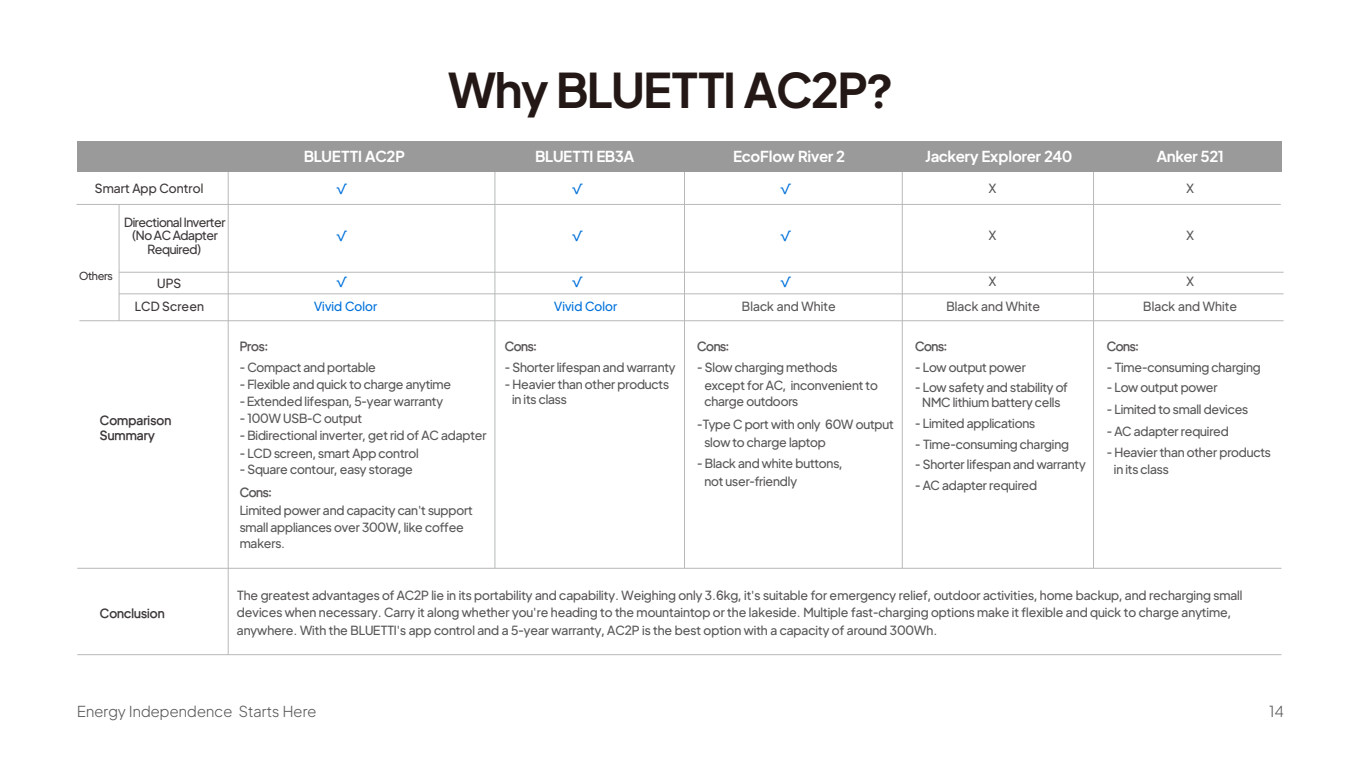
<style>
.page{position:relative;width:1361px;height:766px;background:#fff}
.page>*{position:absolute;margin:0;border:0;box-sizing:border-box;transform-origin:0 0}
.t1{font:700 47.5px "BLUETTI1.0";letter-spacing:-.01em;color:#231815}
.t2{font:700 15px "BLUETTI1.0";letter-spacing:.01em;color:#fff}
.t3{font:300 15px "BLUETTI1.0";letter-spacing:.015em;color:#595757}
.t4{font:500 12.5px/17.5px "BLUETTI2.0";letter-spacing:-.01em;color:#595757}
.t5{font:500 12.5px/13.2px "BLUETTI1.0";letter-spacing:-.03em;color:#3e3939;text-align:center}
.t6{font:500 12.5px "BLUETTI2.0";letter-spacing:.01em;color:#595757}
.t7{font:600 12.5px "BLUETTI2.0";letter-spacing:-.025em;color:#595757}
.t8{font:600 12.5px/15px "BLUETTI2.0";letter-spacing:.01em;color:#3e3939}
.t9{font:500 12.5px/22.5px "BLUETTI1.0";letter-spacing:.01em;color:#3e3939;text-align:center}
.t10{font:500 12.5px "BLUETTI2.0";letter-spacing:.01em;color:#0071db}
.t11{font:500 12.5px "BLUETTI1.0";color:#0071db}
.t12{font:500 11px "BLUETTI2.0";letter-spacing:-.025em;color:#3e3939}
</style>
<div class="page">
<div style="left:77px;top:141px;width:1204px;height:31px;background:#9b9a9a"></div>
<hr style="left:77px;top:654px;width:1204px;height:1px;background:#b7b8b8">
<hr style="left:77px;top:567px;width:1204px;height:1px;background:#b7b8b8">
<hr style="left:494px;top:172px;width:1px;height:396px;background:#b7b8b8">
<hr style="left:684px;top:172px;width:1px;height:396px;background:#b7b8b8">
<hr style="left:902px;top:172px;width:1px;height:396px;background:#b7b8b8">
<hr style="left:1093px;top:172px;width:1px;height:396px;background:#b7b8b8">
<hr style="left:228px;top:172px;width:1px;height:482px;background:#b7b8b8">
<hr style="left:119px;top:204px;width:1px;height:117px;background:#b7b8b8">
<hr style="left:77px;top:204px;width:1203px;height:1px;background:#b7b8b8">
<hr style="left:119px;top:272px;width:1164px;height:1px;background:#b7b8b8">
<hr style="left:119px;top:293px;width:1164px;height:1px;background:#b7b8b8">
<hr style="left:79px;top:320px;width:1204px;height:1px;background:#b7b8b8">
<h1 class="t1" style="left:449px;top:50px;width:445px">Why BLUETTI AC2P?</h1>
<p class="t9" style="left:95px;top:176px;width:110px">Smart App Control</p>
<p class="t5" style="left:124px;top:215px;width:103px">Directional Inverter (No AC Adapter<br>Required)</p>
<p class="t9" style="left:135px;top:272px;width:71px">UPS<br>LCD Screen</p>
<p class="t12" style="left:79px;top:266px;width:35px">Others</p>
<p class="t8" style="left:100px;top:412px;width:73px">Comparison<br>Summary</p>
<p class="t2" style="left:304px;top:144px;width:102px">BLUETTI AC2P</p>
<p class="t2" style="left:535px;top:144px;width:100px">BLUETTI EB3A</p>
<p class="t2" style="left:733px;top:144px;width:113px">EcoFlow River 2</p>
<p class="t2" style="left:925px;top:144px;width:148px">Jackery Explorer 240</p>
<p class="t2" style="left:1156px;top:144px;width:68px">Anker 521</p>
<p class="t10" style="left:336px;top:178px;width:13px">√</p>
<p class="t11" style="left:572px;top:178px;width:13px">√</p>
<p class="t10" style="left:780px;top:178px;width:13px">√</p>
<p class="t4" style="left:989px;top:179px;width:9px">X</p>
<p class="t4" style="left:1186px;top:179px;width:9px">X</p>
<p class="t10" style="left:336px;top:224px;width:13px">√</p>
<p class="t11" style="left:572px;top:224px;width:13px">√</p>
<p class="t10" style="left:780px;top:224px;width:13px">√</p>
<p class="t4" style="left:989px;top:225px;width:9px">X</p>
<p class="t10" style="left:336px;top:271px;width:13px">√</p>
<p class="t11" style="left:572px;top:271px;width:13px">√</p>
<p class="t10" style="left:780px;top:271px;width:13px">√</p>
<p class="t4" style="left:989px;top:272px;width:9px">X</p>
<p class="t4" style="left:1186px;top:272px;width:9px">X</p>
<p class="t4" style="left:1186px;top:225px;width:9px">X</p>
<p class="t10" style="left:314px;top:296px;width:64px">Vivid Color</p>
<p class="t10" style="left:554px;top:296px;width:64px">Vivid Color</p>
<p class="t6" style="left:742px;top:296px;width:95px">Black and White</p>
<p class="t6" style="left:946px;top:296px;width:95px">Black and White</p>
<p class="t6" style="left:1143px;top:296px;width:95px">Black and White</p>
<p class="t7" style="left:240px;top:335px;width:30px">Pros:</p>
<p class="t4" style="left:240px;top:357px;width:138px">- Compact and portable</p>
<p class="t4" style="left:240px;top:374px;width:213px">- Flexible and quick to charge anytime</p>
<p class="t4" style="left:240px;top:392px;width:205px">- Extended lifespan, 5-year warranty</p>
<p class="t4" style="left:240px;top:409px;width:124px">- 100W USB-C output</p>
<p class="t4" style="left:240px;top:426px;width:248px">- Bidirectional inverter, get rid of AC adapter</p>
<p class="t4" style="left:240px;top:443px;width:180px">- LCD screen, smart App control</p>
<p class="t4" style="left:240px;top:459px;width:175px">- Square contour, easy storage</p>
<p class="t7" style="left:240px;top:481px;width:33px">Cons:</p>
<p class="t4" style="left:240px;top:501px;width:234px;line-height:16.2px">Limited power and capacity can't support small appliances over 300W, like coffee makers.</p>
<p class="t7" style="left:505px;top:335px;width:33px">Cons:</p>
<p class="t4" style="left:505px;top:358px;width:172px">- Shorter lifespan and warranty</p>
<p class="t4" style="left:512px;top:376px;width:159px;line-height:15px;text-indent:-7px">- Heavier than other products in its class</p>
<p class="t7" style="left:697px;top:335px;width:33px">Cons:</p>
<p class="t4" style="left:704px;top:358px;width:175px;text-indent:-7px">- Slow charging methods except for AC, inconvenient to</p>
<p class="t4" style="left:697px;top:389px;width:198px;line-height:23px;text-indent:7px">charge outdoors<br>-Type C port with only 60W output</p>
<p class="t4" style="left:704px;top:432px;width:123px">slow to charge laptop</p>
<p class="t4" style="left:704px;top:454px;width:140px;text-indent:-7px">- Black and white buttons, not user-friendly</p>
<p class="t7" style="left:915px;top:335px;width:33px">Cons:</p>
<p class="t4" style="left:915px;top:358px;width:112px">- Low output power</p>
<p class="t4" style="left:915px;top:379px;width:154px;line-height:15px;text-align:center">- Low safety and stability of<br>NMC lithium battery cells</p>
<p class="t4" style="left:915px;top:413px;width:121px">- Limited applications</p>
<p class="t4" style="left:915px;top:435px;width:155px">- Time-consuming charging</p>
<p class="t4" style="left:915px;top:455px;width:172px">- Shorter lifespan and warranty</p>
<p class="t4" style="left:915px;top:475px;width:124px">- AC adapter required</p>
<p class="t7" style="left:1106px;top:335px;width:33px">Cons:</p>
<p class="t4" style="left:1106px;top:358px;width:155px">- Time-consuming charging</p>
<p class="t4" style="left:1106px;top:377px;width:112px">- Low output power</p>
<p class="t4" style="left:1106px;top:400px;width:143px">- Limited to small devices</p>
<p class="t4" style="left:1106px;top:421px;width:124px">- AC adapter required</p>
<p class="t4" style="left:1114px;top:442px;width:159px;text-indent:-7px">- Heavier than other products in its class</p>
<p class="t8" style="left:100px;top:605px;width:66px">Conclusion</p>
<p class="t4" style="left:237px;top:585px;width:1007px">The greatest advantages of AC2P lie in its portability and capability. Weighing only 3.6kg, it's suitable for emergency relief, outdoor activities, home backup, and recharging small devices when necessary. Carry it along whether you're heading to the mountaintop or the lakeside. Multiple fast-charging options make it flexible and quick to charge anytime, anywhere. With the BLUETTI's app control and a 5-year warranty, AC2P is the best option with a capacity of around 300Wh.</p>
<p class="t3" style="left:77px;top:699px;width:241px">Energy Independence Starts Here</p>
<p class="t3" style="left:1269px;top:699px;width:16px">14</p>
</div>
